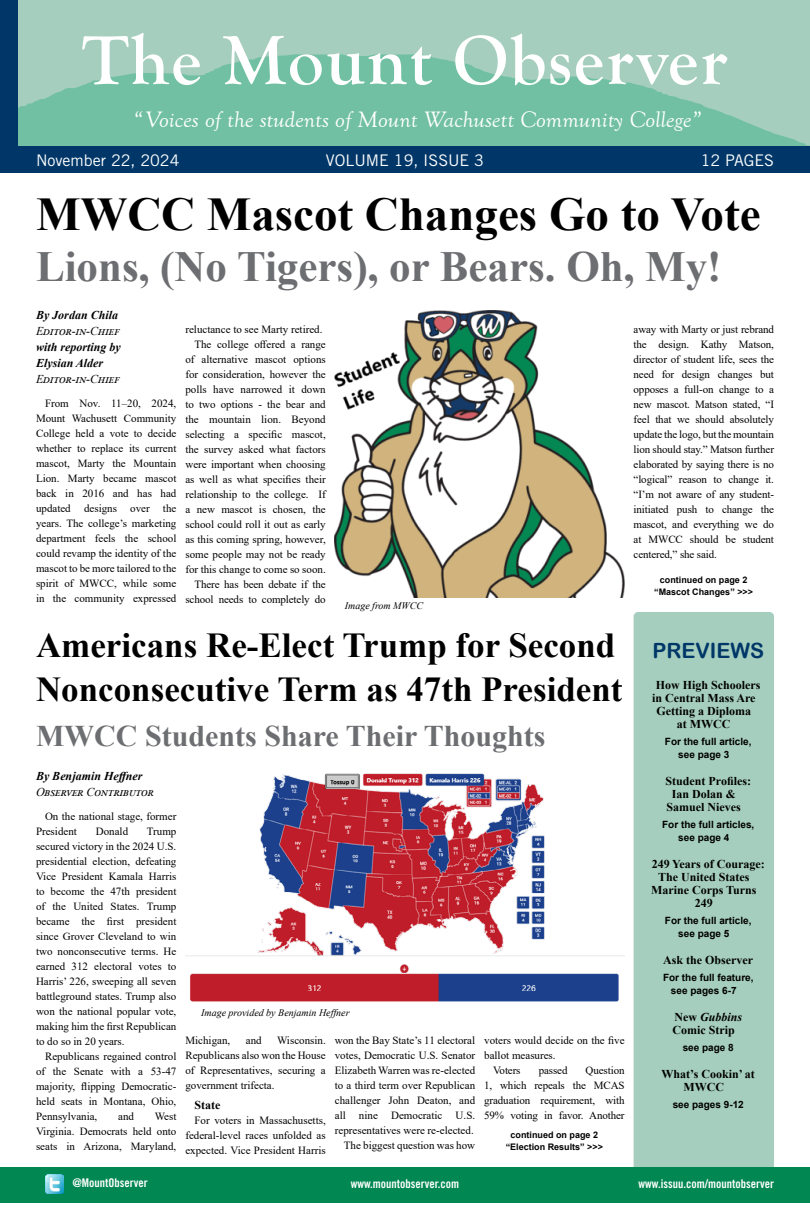
<style>
.page{position:relative;width:810px;height:1224px;background:#fff}
.page>*{position:absolute;margin:0;border:0;box-sizing:border-box;transform-origin:0 0}
.t1{font:700 72px "Goudy Old Style T";letter-spacing:.02em;color:#fff}
.t2{font:700 47px "Times New Roman";color:#000}
.t3{font:700 43px "Times New Roman";color:#6d6e71}
.t4{font:700 35px/44px "Times New Roman";color:#000}
.t5{font:700 30px "Times New Roman";color:#6d6e71}
.t6{font:italic 23px "Goudy Old Style T";color:#fff;scale:1.06 1}
.t7{font:21px "Arial Rounded MT Bold";color:#003768}
.t8{font:16px "Trade Gothic LT Std";color:#fff}
.t9{font:700 12px/13px "Times New Roman";color:#000}
.t10{font:12px "Trade Gothic LT Std Bd Cn 20";color:#fff}
.t11{font:italic 700 12px/16px "Times New Roman";color:#000}
.t12{font:italic 12px "Times New Roman";letter-spacing:.015em;color:#000}
.t13{font:11px/15px "Times New Roman";color:#000;text-align:justify}
.t14{font:700 10px/13px "Arial";color:#000}
.t15{font:italic 10px "Times New Roman";color:#000}
.t16{font:700 9px/12.6px "Arial";color:#000;text-align:center}
.s1{font-style:italic}
</style>
<div class="page">
<div style="left:0;top:0;width:810px;height:151px;background:#a5cebe"></div>
<svg style="left:18px;top:54px;width:792px;height:92px;fill:#71c0a4"></svg>
<div style="left:0;top:1167px;width:810px;height:36px;background:#008752"></div>
<img style="left:45px;top:1175px;width:18px;height:18px">
<div style="left:0;top:146px;width:810px;height:28px;background:#003768"></div>
<div style="left:0;top:0;width:18px;height:151px;background:#003768"></div>
<div style="left:634px;top:612px;width:140px;height:555px;background:#a5cebe"></div>
<img style="left:335px;top:311px;width:290px;height:287px">
<img style="left:185px;top:773px;width:440px;height:229px">
<h1 class="t1" style="left:82px;top:20px;width:647px">The Mount Observer</h1>
<h3 class="t6" style="left:133px;top:107px;width:537px">“Voices of the students of Mount Wachusett Community College”</h3>
<h3 class="t8" style="left:36px;top:151px;width:145px">November 22, 2024</h3>
<h3 class="t8" style="left:326px;top:150px;width:160px">VOLUME 19, ISSUE 3</h3>
<h3 class="t8" style="left:701px;top:151px;width:75px">12 PAGES</h3>
<h2 class="t2" style="left:36px;top:180px;width:726px">MWCC Mascot Changes Go to Vote</h2>
<h3 class="t3" style="left:36px;top:236px;width:687px">Lions, (No Tigers), or Bears. Oh, My!</h3>
<p class="t13" style="left:185px;top:322px;width:142px;text-align:right">reluctance to see Marty retired.<br>The college offered a range of alternative mascot options for consideration, however the polls have narrowed it down to two options - the bear and the mountain lion. Beyond selecting a specific mascot, the survey asked what factors were important when choosing as well as what specifies their relationship to the college. If a new mascot is chosen, the school could roll it out as early as this coming spring, however, some people may not be ready for this change to come so soon.<br>There has been debate if the school needs to completely do</p>
<p class="t13" style="left:634px;top:322px;width:142px">away with Marty or just rebrand the design. Kathy Matson, director of student life, sees the need for design changes but opposes a full-on change to a new mascot. Matson stated, “I feel that we should absolutely update the logo, but the mountain lion should stay.” Matson further elaborated by saying there is no “logical” reason to change it. “I’m not aware of any student&shy;initiated push to change the mascot, and everything we do at MWCC should be student centered,” she said.</p>
<p class="t11" style="left:36px;top:306px;width:84px">By Jordan Chila</p>
<p class="t12" style="left:36px;top:322px;width:83px">Editor-in-Chief</p>
<p class="t11" style="left:36px;top:338px;width:86px">with reporting by<br>Elysian Alder</p>
<p class="t12" style="left:36px;top:371px;width:83px">Editor-in-Chief</p>
<p class="t13" style="left:36px;top:396px;width:142px;text-indent:9px">From Nov. 11–20, 2024, Mount Wachusett Community College held a vote to decide whether to replace its current mascot, Marty the Mountain Lion. Marty became mascot back in 2016 and has had updated designs over the years. The college’s marketing department feels the school could revamp the identity of the mascot to be more tailored to the spirit of MWCC, while some in the community expressed</p>
<p class="t16" style="left:654px;top:573px;width:100px">continued on page 2 “Mascot Changes” &gt;&gt;&gt;</p>
<p class="t15" style="left:345px;top:599px;width:80px">Image from MWCC</p>
<h3 class="t4" style="left:36px;top:623px;width:588px">Americans Re-Elect Trump for Second<br>Nonconsecutive Term as 47th President</h3>
<h3 class="t5" style="left:36px;top:715px;width:511px">MWCC Students Share Their Thoughts</h3>
<p class="t11" style="left:36px;top:767px;width:108px">By Benjamin Heffner</p>
<p class="t12" style="left:36px;top:783px;width:118px">Observer Contributor</p>
<p class="t13" style="left:36px;top:808px;width:142px;text-indent:9px">On the national stage, former<br>President</p>
<p class="t13" style="left:96px;top:823px;width:34px">Donald</p>
<p class="t13" style="left:36px;top:823px;width:142px;text-indent:111px">Trump secured victory in the 2024 U.S. presidential election, defeating Vice President Kamala Harris to become the 47th president of the United States. Trump became the first president since Grover Cleveland to win two nonconsecutive terms. He earned 312 electoral votes to Harris’ 226, sweeping all seven battleground states. Trump also won the national popular vote, making him the first Republican to do so in 20 years.</p>
<p class="t13" style="left:36px;top:1048px;width:142px;text-indent:9px">Republicans regained control of the Senate with a 53-47 majority, flipping Democratic&shy;held seats in Montana, Ohio, Pennsylvania,</p>
<p class="t13" style="left:118px;top:1108px;width:17px">and</p>
<p class="t13" style="left:36px;top:1108px;width:142px;text-indent:119px">West Virginia. Democrats held onto seats in Arizona, Maryland,</p>
<p class="t15" style="left:201px;top:1005px;width:150px">Image provided by Benjamin Heffner</p>
<p class="t13" style="left:185px;top:1033px;width:46px">Michigan,</p>
<p class="t13" style="left:246px;top:1033px;width:17px">and</p>
<p class="t13" style="left:185px;top:1033px;width:142px;text-indent:92px">Wisconsin.<br>Republicans also won the House of Representatives, securing a government trifecta.</p>
<p class="t9" style="left:194px;top:1098px;width:27px">State</p>
<p class="t13" style="left:185px;top:1112px;width:142px;text-indent:9px">For voters in Massachusetts, federal-level races unfolded as expected. Vice President Harris</p>
<p class="t13" style="left:335px;top:1033px;width:142px;text-align:right">won the Bay State’s 11 electoral votes, Democratic U.S. Senator<br>Elizabeth Warren was re-elected to a third term over Republican challenger John Deaton, and all nine Democratic U.S. representatives were re-elected.<br>The biggest question was how</p>
<p class="t13" style="left:484px;top:1033px;width:142px">voters would decide on the five</p>
<p class="t13" style="left:484px;top:1048px;width:73px">ballot measures.</p>
<p class="t13" style="left:493px;top:1063px;width:29px">Voters</p>
<p class="t13" style="left:539px;top:1063px;width:30px">passed</p>
<p class="t13" style="left:484px;top:1063px;width:142px;text-indent:101px">Question 1, which repeals the MCAS graduation requirement, with 59% voting in favor. Another</p>
<p class="t16" style="left:506px;top:1128px;width:99px">continued on page 2 “Election Results” &gt;&gt;&gt;</p>
<h3 class="t7" style="left:652px;top:638px;width:113px">PREVIEWS</h3>
<p class="t9" style="left:652px;top:678px;width:110px;text-align:center">How High Schoolers in Central Mass Are<br>Getting a Diploma<br>at MWCC</p>
<p class="t14" style="left:678px;top:735px;width:75px;text-indent:-13px">For the full article, see page 3</p>
<p class="t9" style="left:666px;top:774px;width:87px">Student Profiles:</p>
<p class="t9" style="left:672px;top:787px;width:66px">Ian Dolan &amp;</p>
<p class="t9" style="left:667px;top:800px;width:76px">Samuel Nieves</p>
<p class="t14" style="left:678px;top:818px;width:78px;text-indent:-16px">For the full articles, see page 4</p>
<p class="t9" style="left:652px;top:857px;width:115px">249 Years of Courage:</p>
<p class="t9" style="left:658px;top:870px;width:93px">The United States</p>
<p class="t9" style="left:651px;top:883px;width:107px">Marine Corps Turns</p>
<p class="t9" style="left:695px;top:896px;width:19px">249</p>
<p class="t14" style="left:678px;top:914px;width:75px;text-indent:-13px">For the full article, see page 5</p>
<p class="t9" style="left:663px;top:953px;width:91px">Ask the Observer</p>
<p class="t14" style="left:671px;top:971px;width:84px;text-indent:-8px">For the full feature, see pages 6-7</p>
<p class="t9" style="left:673px;top:1010px;width:71px">New <span class="s1">Gubbins<br></span>Comic Strip</p>
<p class="t14" style="left:683px;top:1041px;width:53px">see page 8</p>
<p class="t9" style="left:683px;top:1067px;width:73px;text-indent:-22px">What’s Cookin’ at<br>MWCC</p>
<p class="t14" style="left:673px;top:1098px;width:73px">see pages 9-12</p>
<p class="t10" style="left:72px;top:1176px;width:77px">@MountObserver</p>
<p class="t10" style="left:351px;top:1176px;width:110px">www.mountobserver.com</p>
<p class="t10" style="left:638px;top:1176px;width:137px">www.issuu.com/mountobserver</p>
</div>
